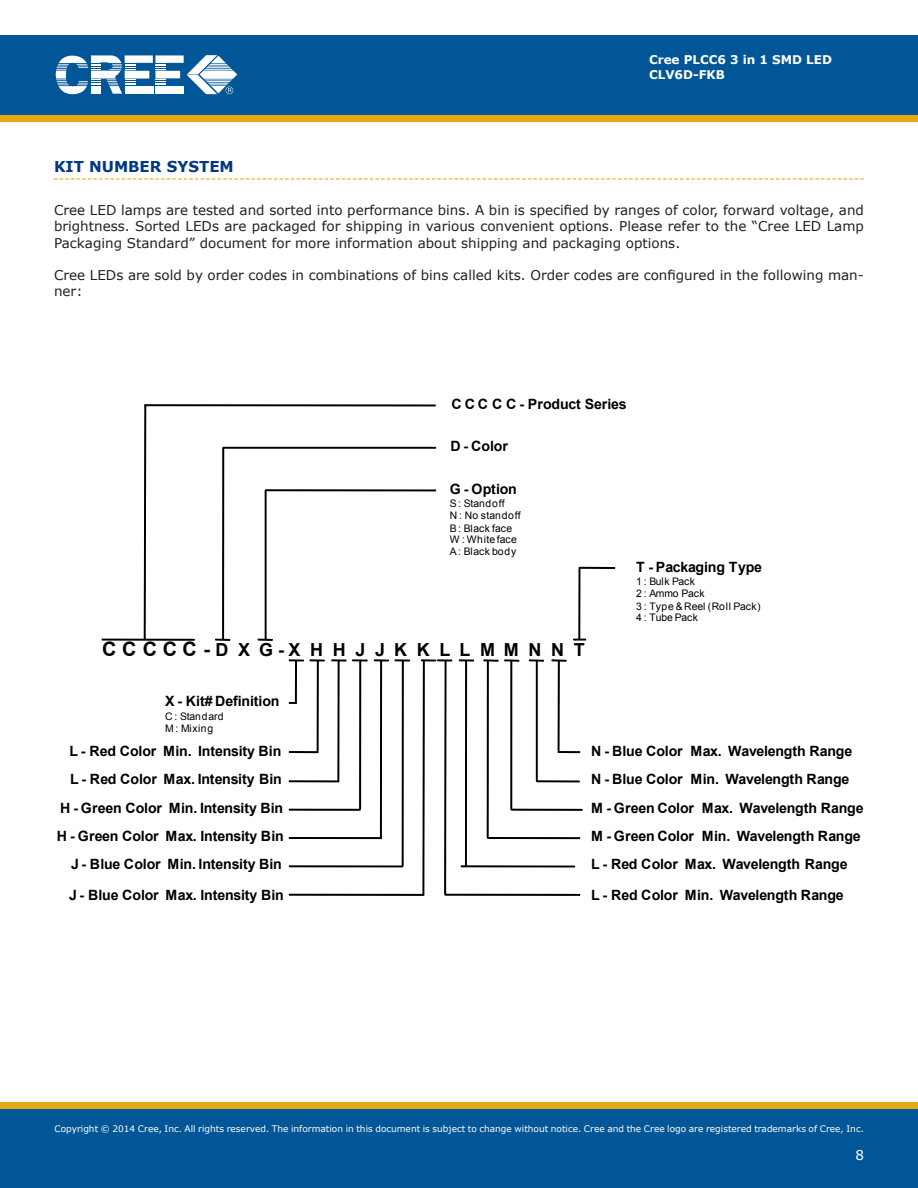
<style>
.page{position:relative;width:918px;height:1188px;background:#fff}
.page>*{position:absolute;margin:0;border:0;box-sizing:border-box;transform-origin:0 0}
.t1{font:700 18px "Arial";color:#000}
.t2{font:700 15px "Verdana";color:#003882}
.t3{font:700 14.1px/28.3px "Arial";letter-spacing:-.01em;color:#000}
.t4{font:13.5px/16.2px "Verdana";color:#221f1f;text-align:justify}
.t5{font:13.5px "Verdana";color:#fff}
.t6{font:700 12px/15px "Verdana";color:#fff}
.t7{font:10.35px/12px "Arial";letter-spacing:.025em;color:#000}
.t8{font:10.35px/12px "Arial";color:#000}
.t9{font:10.35px/12.3px "Arial";letter-spacing:.04em;color:#000}
.t10{font:9px "Verdana";color:#fff}
.s1{font-size:19.8px}
</style>
<div class="page">
<div style="left:0;top:115px;width:918px;height:7px;background:#e7a613"></div>
<div style="left:0;top:35px;width:918px;height:80px;background:#005697"></div>
<svg style="left:56px;top:55px;width:181px;height:39px"></svg>
<div style="left:0;top:1108px;width:918px;height:80px;background:#005697"></div>
<div style="left:0;top:1102px;width:918px;height:6px;background:#e7a613"></div>
<svg style="left:54px;top:178px;width:810px;height:2px"></svg>
<svg style="left:144px;top:405px;width:2px;height:234px"></svg>
<div style="left:145px;top:405px;width:290px;height:1px;border:1px solid #000"></div>
<div style="left:223px;top:447px;width:213px;height:1px;border:1px solid #000"></div>
<div style="left:102px;top:639px;width:92px;height:1px;border:1px solid #000"></div>
<svg style="left:216px;top:639px;width:14px;height:1px"></svg>
<div style="left:223px;top:448px;width:1px;height:191px;border:1px solid #000"></div>
<svg style="left:258px;top:639px;width:14px;height:1px"></svg>
<div style="left:265px;top:490px;width:1px;height:149px;border:1px solid #000"></div>
<div style="left:266px;top:490px;width:170px;height:1px;border:1px solid #000"></div>
<div style="left:579px;top:567px;width:36px;height:2px;border:1px solid #000"></div>
<div style="left:402px;top:660px;width:1px;height:206px;border:1px solid #000"></div>
<div style="left:380px;top:660px;width:2px;height:178px;border:1px solid #000"></div>
<div style="left:295px;top:660px;width:2px;height:43px;border:1px solid #000"></div>
<div style="left:445px;top:660px;width:1px;height:234px;border:1px solid #000"></div>
<div style="left:423px;top:660px;width:1px;height:234px;border:1px solid #000"></div>
<div style="left:338px;top:660px;width:1px;height:121px;border:1px solid #000"></div>
<div style="left:558px;top:660px;width:1px;height:93px;border:1px solid #000"></div>
<div style="left:579px;top:568px;width:1px;height:71px;border:1px solid #000"></div>
<div style="left:465px;top:660px;width:2px;height:206px;border:1px solid #000"></div>
<div style="left:461px;top:866px;width:114px;height:1px;border:1px solid #000"></div>
<div style="left:487px;top:660px;width:1px;height:178px;border:1px solid #000"></div>
<div style="left:488px;top:838px;width:92px;height:1px;border:1px solid #000"></div>
<div style="left:511px;top:660px;width:1px;height:149px;border:1px solid #000"></div>
<div style="left:360px;top:660px;width:1px;height:149px;border:1px solid #000"></div>
<svg style="left:459px;top:660px;width:15px;height:1px"></svg>
<svg style="left:505px;top:660px;width:14px;height:1px"></svg>
<div style="left:511px;top:809px;width:71px;height:1px;border:1px solid #000"></div>
<svg style="left:559px;top:752px;width:21px;height:1px"></svg>
<div style="left:317px;top:660px;width:1px;height:93px;border:1px solid #000"></div>
<div style="left:289px;top:894px;width:135px;height:1px;border:1px solid #000"></div>
<div style="left:289px;top:866px;width:114px;height:1px;border:1px solid #000"></div>
<div style="left:289px;top:838px;width:92px;height:1px;border:1px solid #000"></div>
<div style="left:289px;top:809px;width:71px;height:1px;border:1px solid #000"></div>
<div style="left:289px;top:781px;width:50px;height:1px;border:1px solid #000"></div>
<svg style="left:289px;top:752px;width:29px;height:1px"></svg>
<svg style="left:529px;top:660px;width:15px;height:1px"></svg>
<svg style="left:574px;top:639px;width:12px;height:1px"></svg>
<svg style="left:552px;top:660px;width:14px;height:1px"></svg>
<svg style="left:484px;top:660px;width:14px;height:1px"></svg>
<svg style="left:422px;top:660px;width:30px;height:1px"></svg>
<svg style="left:395px;top:660px;width:15px;height:1px"></svg>
<svg style="left:374px;top:660px;width:15px;height:1px"></svg>
<svg style="left:353px;top:660px;width:14px;height:1px"></svg>
<svg style="left:310px;top:660px;width:14px;height:1px"></svg>
<svg style="left:332px;top:660px;width:14px;height:1px"></svg>
<svg style="left:289px;top:660px;width:15px;height:1px"></svg>
<div style="left:536px;top:660px;width:1px;height:121px;border:1px solid #000"></div>
<div style="left:537px;top:781px;width:42px;height:1px;border:1px solid #000"></div>
<div style="left:445px;top:894px;width:135px;height:1px;border:1px solid #000"></div>
<p class="t6" style="left:649px;top:52px;width:184px">Cree PLCC6 3 in 1 SMD LED<br>CLV6D-FKB</p>
<p class="t2" style="left:54px;top:157px;width:181px">KIT NUMBER SYSTEM</p>
<p class="t4" style="left:54px;top:202px;width:812px">Cree LED lamps are tested and sorted into performance bins. A bin is speci昀椀ed by ranges of color, forward voltage, and brightness. Sorted LEDs are packaged for shipping in various convenient options. Please refer to the “Cree LED Lamp Packaging Standard” document for more information about shipping and packaging options.</p>
<p class="t4" style="left:54px;top:267px;width:811px">Cree LEDs are sold by order codes in combinations of bins called kits. Order codes are con昀椀gured in the following man&shy;ner:</p>
<p class="t3" style="left:451px;top:390px;width:177px">C C C C C - Product Series</p>
<p class="t3" style="left:450px;top:433px;width:59px">D - Color</p>
<p class="t3" style="left:450px;top:475px;width:69px">G - Option</p>
<p class="t7" style="left:450px;top:498px;width:72px">S : Standoff<br>N : No standoff<br>B : Black face<br>W : White face<br>A : Black body</p>
<p class="t1" style="left:102px;top:638px;width:484px"><span class="s1">C CCCC-</span>D X G -X H H J JK K L L M M N N T</p>
<p class="t3" style="left:165px;top:688px;width:116px">X - Kit# Definition</p>
<p class="t9" style="left:165px;top:710px;width:60px">C : Standard<br>M : Mixing</p>
<p class="t3" style="left:636px;top:553px;width:127px">T - Packaging Type</p>
<p class="t8" style="left:636px;top:576px;width:126px">1 : Bulk Pack<br>2 : Ammo Pack<br>3 : Type &amp; Reel (Roll Pack)<br>4 : Tube Pack</p>
<p class="t3" style="left:70px;top:737px;width:213px">L - Red Color Min. Intensity Bin</p>
<p class="t3" style="left:70px;top:766px;width:213px">L - Red Color Max. Intensity Bin</p>
<p class="t3" style="left:60px;top:794px;width:225px">H - Green Color Min. Intensity Bin</p>
<p class="t3" style="left:57px;top:822px;width:228px">H - Green Color Max. Intensity Bin</p>
<p class="t3" style="left:71px;top:851px;width:212px">J - Blue Color Min. Intensity Bin</p>
<p class="t3" style="left:69px;top:882px;width:216px">J - Blue Color Max. Intensity Bin</p>
<p class="t3" style="left:591px;top:737px;width:263px">N - Blue Color Max. Wavelength Range</p>
<p class="t3" style="left:591px;top:766px;width:274px">N - Blue Color Min. Wavelength Range<br>M - Green Color Max. Wavelength Range<br>M - Green Color Min. Wavelength Range</p>
<p class="t3" style="left:591px;top:851px;width:258px">L - Red Color Max. Wavelength Range</p>
<p class="t3" style="left:591px;top:882px;width:254px">L - Red Color Min. Wavelength Range</p>
<p class="t10" style="left:54px;top:1123px;width:811px">Copyright © 2014 Cree, Inc. All rights reserved. The information in this document is subject to change without notice. Cree and the Cree logo are registered trademarks of Cree, Inc.</p>
<p class="t10" style="left:54px;top:1125px;width:58px">of Cree, Inc.</p>
<p class="t5" style="left:855px;top:1146px;width:10px">8</p>
</div>
